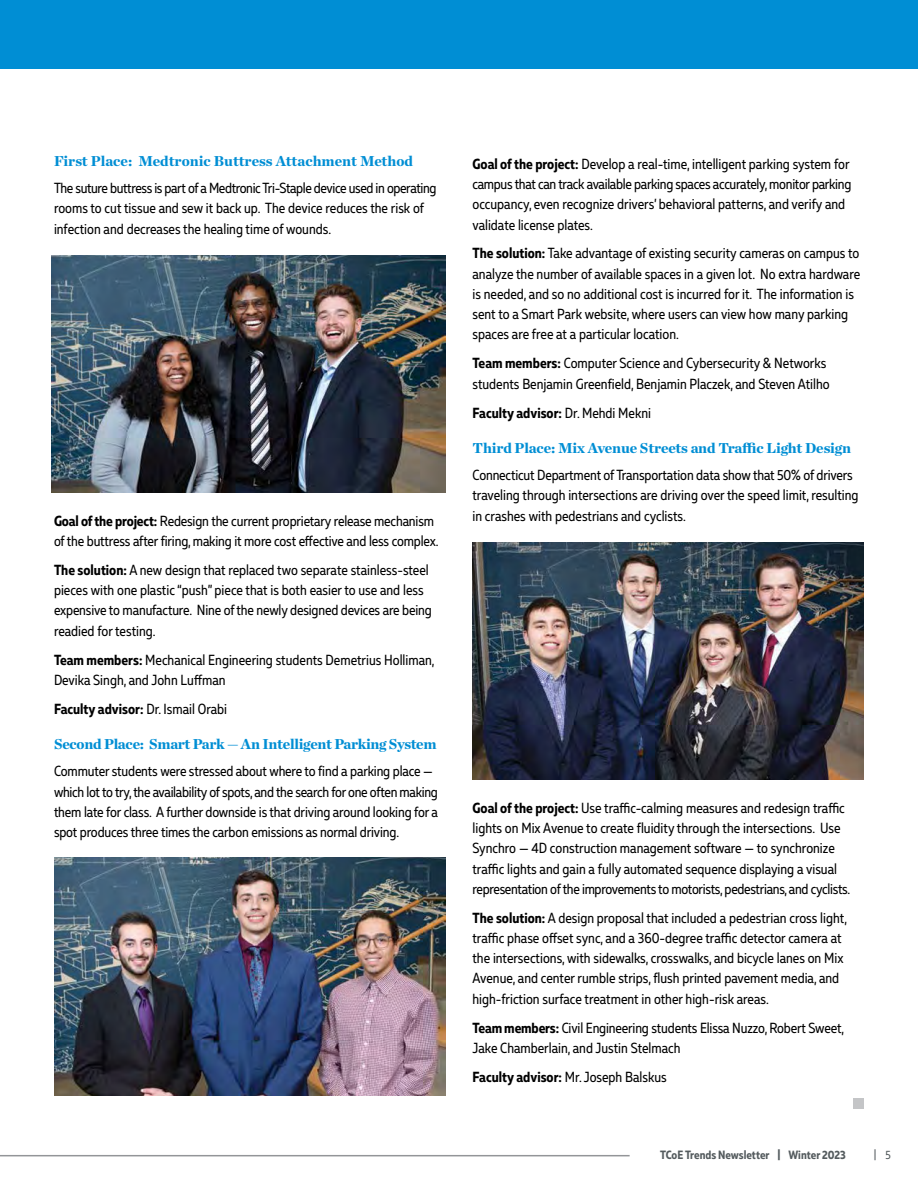
<style>
.page{position:relative;width:918px;height:1188px;background:#fff}
.page>*{position:absolute;margin:0;border:0;box-sizing:border-box;transform-origin:0 0}
.t1{font:14.7px/20.2px "Muller Narrow";color:#000}
.t2{font:900 14.7px "Chronicle Deck";letter-spacing:-.01em;color:#008ed4}
.t3{font:700 14.7px "Muller Narrow";color:#000}
.t4{font:700 12px "Muller Narrow";color:#545b5e}
.t5{font:12px "Muller Narrow";color:#545b5e}
.s1{font-weight:700}
.s2{font-weight:400}
</style>
<div class="page">
<hr style="left:0;top:1155px;width:630px;height:1px;background:#939598">
<div style="left:0;top:0;width:918px;height:69px;background:#008ed4"></div>
<div style="left:853px;top:1098px;width:11px;height:11px;background:#c4c5c7"></div>
<img style="left:472px;top:542px;width:392px;height:238px">
<img style="left:51px;top:255px;width:394px;height:238px">
<img style="left:54px;top:858px;width:391px;height:237px">
<p class="t2" style="left:54px;top:149px;width:361px">First Place: Medtronic Buttress Attachment Method</p>
<p class="t1" style="left:54px;top:178px;width:384px">The suture buttress is part of a Medtronic Tri-Staple device used in operating rooms to cut tissue and sew it back up. The device reduces the risk of infection and decreases the healing time of wounds.</p>
<p class="t1" style="left:54px;top:510px;width:386px"><span class="s1">Goal of the project:</span> Redesign the current proprietary release mechanism of the buttress after firing, making it more cost effective and less complex.</p>
<p class="t1" style="left:54px;top:560px;width:379px"><span class="s1">The solution:</span> A new design that replaced two separate stainless-steel pieces with one plastic “push” piece that is both easier to use and less expensive to manufacture. Nine of the newly designed devices are being readied for testing.</p>
<p class="t1" style="left:54px;top:649px;width:382px"><span class="s1">Team members:</span> Mechanical Engineering students Demetrius Holliman,<br>Devika Singh, and John Luffman</p>
<p class="t3" style="left:54px;top:699px;width:175px">Faculty advisor: <span class="s2">Dr. Ismail Orabi</span></p>
<p class="t2" style="left:54px;top:732px;width:384px">Second Place: Smart Park — An Intelligent Parking System</p>
<p class="t1" style="left:54px;top:761px;width:386px">Commuter students were stressed about where to find a parking place — which lot to try, the availability of spots, and the search for one often making them late for class. A further downside is that driving around looking for a spot produces three times the carbon emissions as normal driving.</p>
<p class="t1" style="left:472px;top:154px;width:380px"><span class="s1">Goal of the project:</span> Develop a real-time, intelligent parking system for campus that can track available parking spaces accurately, monitor parking occupancy, even recognize drivers’ behavioral patterns, and verify and validate license plates.</p>
<p class="t1" style="left:472px;top:243px;width:389px"><span class="s1">The solution:</span> Take advantage of existing security cameras on campus to analyze the number of available spaces in a given lot. No extra hardware is needed, and so no additional cost is incurred for it. The information is sent to a Smart Park website, where users can view how many parking spaces are free at a particular location.</p>
<p class="t1" style="left:472px;top:353px;width:359px"><span class="s1">Team members:</span> Computer Science and Cybersecurity &amp; Networks students Benjamin Greenfield, Benjamin Placzek, and Steven Atilho</p>
<p class="t3" style="left:472px;top:403px;width:180px">Faculty advisor: <span class="s2">Dr. Mehdi Mekni</span></p>
<p class="t2" style="left:472px;top:436px;width:380px">Third Place: Mix Avenue Streets and Traffic Light Design</p>
<p class="t1" style="left:472px;top:465px;width:388px">Connecticut Department of Transportation data show that 50% of drivers traveling through intersections are driving over the speed limit, resulting in crashes with pedestrians and cyclists.</p>
<p class="t1" style="left:472px;top:798px;width:379px"><span class="s1">Goal of the project:</span> Use traffic-calming measures and redesign traffic lights on Mix Avenue to create fluidity through the intersections. Use Synchro — 4D construction management software — to synchronize traffic lights and gain a fully automated sequence displaying a visual representation of the improvements to motorists, pedestrians, and cyclists.</p>
<p class="t1" style="left:472px;top:907px;width:376px"><span class="s1">The solution:</span> A design proposal that included a pedestrian cross light, traffic phase offset sync, and a 360-degree traffic detector camera at the intersections, with sidewalks, crosswalks, and bicycle lanes on Mix Avenue, and center rumble strips, flush printed pavement media, and high-friction surface treatment in other high-risk areas.</p>
<p class="t1" style="left:472px;top:1017px;width:373px"><span class="s1">Team members:</span> Civil Engineering students Elissa Nuzzo, Robert Sweet,<br>Jake Chamberlain, and Justin Stelmach</p>
<p class="t1" style="left:472px;top:1066px;width:196px"><span class="s1">Faculty advisor:</span> Mr. Joseph Balskus</p>
<p class="t4" style="left:660px;top:1148px;width:187px">TCoE Trends Newsletter | Winter 2023</p>
<p class="t5" style="left:874px;top:1148px;width:19px">| 5</p>
</div>
